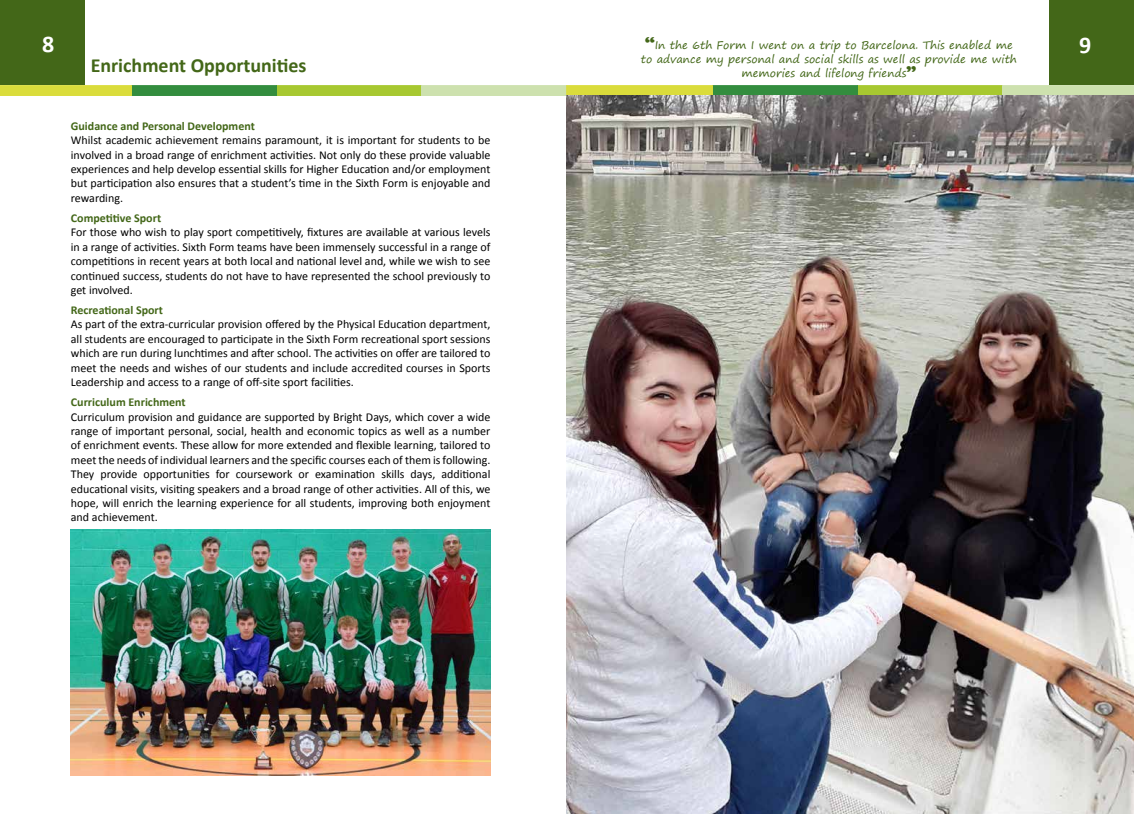
<style>
.page{position:relative;width:1134px;height:814px;background:#fff}
.page>*{position:absolute;margin:0;border:0;box-sizing:border-box;transform-origin:0 0}
.t1{font:700 24px "Calibri";color:#fff}
.t2{font:700 20px "Calibri";color:#436718}
.t3{font:12px/14.4px "Calibri";color:#000;text-align:justify}
.t4{font:700 12px "Calibri";color:#436718}
.t5{font:11px/14px "Segoe Print";color:#436718;text-align:center}
.s1{font-family:"Cairo SF";font-size:15px}
</style>
<div class="page">
<div style="left:0;top:0;width:85px;height:85px;background:#436718"></div>
<div style="left:1049px;top:0;width:85px;height:85px;background:#436718"></div>
<img style="left:0;top:85px;width:567px;height:10px">
<img style="left:567px;top:85px;width:567px;height:729px">
<img style="left:71px;top:529px;width:419px;height:246px">
<h1 class="t1" style="left:42px;top:28px;width:14px">8</h1>
<h1 class="t1" style="left:1079px;top:30px;width:14px">9</h1>
<h2 class="t2" style="left:91px;top:53px;width:217px">Enrichment Opportunities</h2>
<p class="t5" style="left:641px;top:38px;width:377px"><span class="s1">“</span>In the 6th Form I went on a trip to Barcelona. This enabled me to advance my personal and social skills as well as provide me with memories and lifelong friends<span class="s1">”</span></p>
<p class="t4" style="left:71px;top:118px;width:186px">Guidance and Personal Development</p>
<p class="t3" style="left:71px;top:133px;width:421px">Whilst academic achievement remains paramount, it is important for students to be involved in a broad range of enrichment activities. Not only do these provide valuable experiences and help develop essential skills for Higher Education and/or employment but participation also ensures that a student’s time in the Sixth Form is enjoyable and rewarding.</p>
<p class="t4" style="left:71px;top:210px;width:92px">Competitive Sport</p>
<p class="t3" style="left:71px;top:225px;width:421px">For those who wish to play sport competitively, fixtures are available at various levels in a range of activities. Sixth Form teams have been immensely successful in a range of competitions in recent years at both local and national level and, while we wish to see continued success, students do not have to have represented the school previously to get involved.</p>
<p class="t4" style="left:71px;top:302px;width:94px">Recreational Sport</p>
<p class="t3" style="left:71px;top:317px;width:421px">As part of the extra-curricular provision offered by the Physical Education department, all students are encouraged to participate in the Sixth Form recreational sport sessions which are run during lunchtimes and after school. The activities on offer are tailored to meet the needs and wishes of our students and include accredited courses in Sports Leadership and access to a range of off-site sport facilities.</p>
<p class="t4" style="left:71px;top:394px;width:116px">Curriculum Enrichment</p>
<p class="t3" style="left:71px;top:409px;width:421px">Curriculum provision and guidance are supported by Bright Days, which cover a wide range of important personal, social, health and economic topics as well as a number of enrichment events. These allow for more extended and flexible learning, tailored to meet the needs of individual learners and the specific courses each of them is following.<br>They provide opportunities for coursework or examination skills days, additional educational visits, visiting speakers and a broad range of other activities. All of this, we hope, will enrich the learning experience for all students, improving both enjoyment and achievement.</p>
</div>
